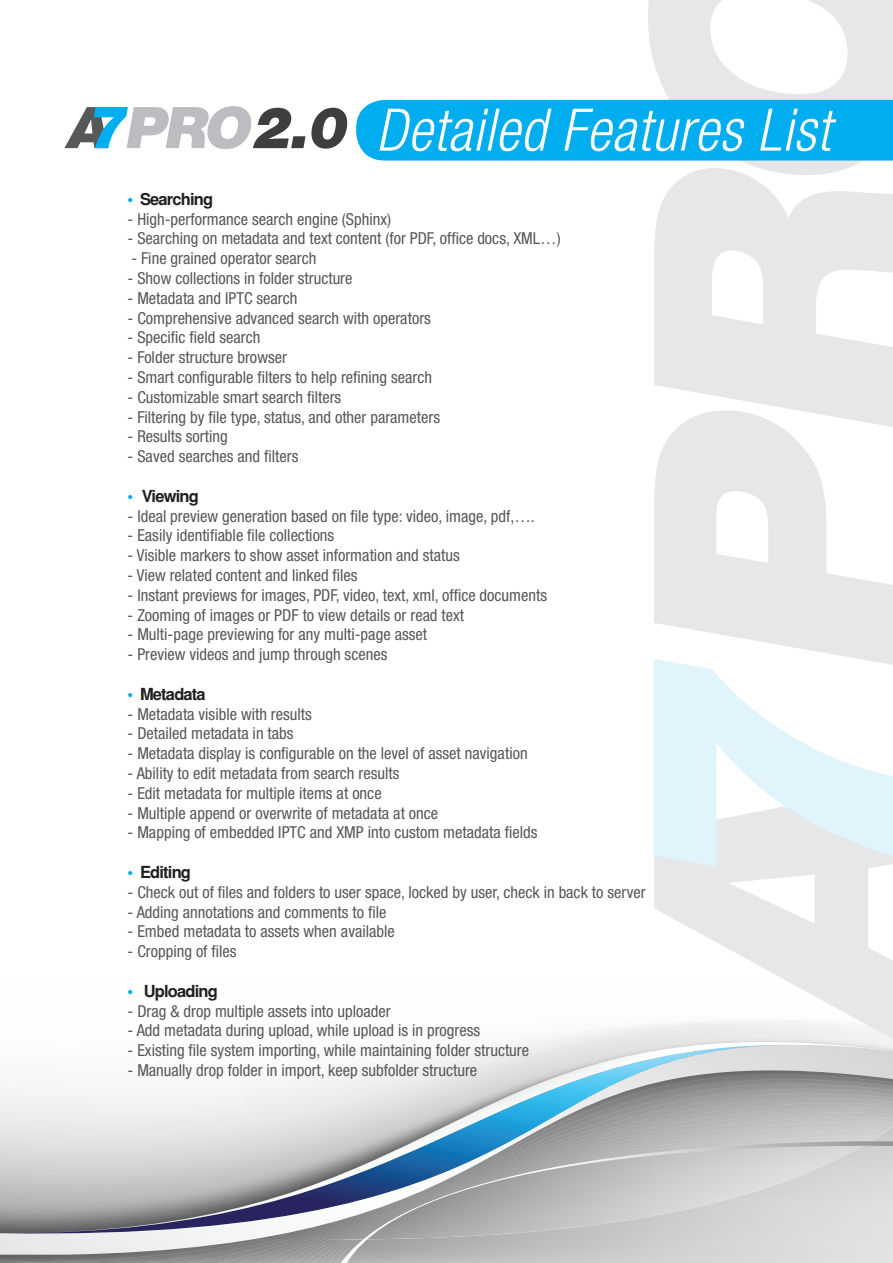
<style>
.page{position:relative;width:893px;height:1263px;background:#fff}
.page>*{position:absolute;margin:0;border:0;box-sizing:border-box;transform-origin:0 0}
.t1{font:italic 300 condensed 58.65px "Helvetica Neue";letter-spacing:.015em;color:#fff}
.t2{font:italic 900 57px "Helvetica";color:#bcbdc0}
.t3{font:condensed 16.5px "Helvetica Neue";color:#57585a}
.t4{font:700 16.5px "Helvetica";letter-spacing:-.05em;color:#231f20}
.t5{font:700 16.5px "Helvetica";color:#00aeef}
.s1{font-size:58.65px;color:#00aeef}
.s2{color:#57585a}
.s3{color:#3e3e3f}
.s4{color:#00aeef}
</style>
<div class="page">
<svg style="left:512px;top:1025px;width:381px;height:20px"></svg>
<svg style="left:374px;top:1045px;width:519px;height:25px"></svg>
<svg style="left:0;top:1070px;width:893px;height:184px"></svg>
<svg style="left:274px;top:1108px;width:619px;height:155px;background:#b0b8be"></svg>
<svg style="left:286px;top:1112px;width:607px;height:151px;background:#adb6bd"></svg>
<svg style="left:306px;top:1122px;width:587px;height:141px;background:#a9b4bb"></svg>
<svg style="left:315px;top:1127px;width:578px;height:136px;background:#a5b0b9"></svg>
<svg style="left:341px;top:1141px;width:552px;height:122px;background:#b9bec2"></svg>
<svg style="left:648px;top:0;width:245px;height:659px;fill:#e6e7e9"></svg>
<svg style="left:654px;top:866px;width:239px;height:173px;fill:#e6e7e9"></svg>
<svg style="left:653px;top:659px;width:240px;height:207px;fill:#e6f4fc"></svg>
<div style="left:356px;top:100px;width:537px;height:61px;background:#00aeef"></div>
<p class="t2" style="left:64px;top:90px;width:283px"><span class="s1">7</span><span class="s2">A</span> PRO<span class="s3">2.0</span></p>
<p class="t4" style="left:128px;top:189px;width:87px"><span class="s4">•</span> Searching</p>
<p class="t1" style="left:376px;top:96px;width:455px">Detailed Features List</p>
<p class="t3" style="left:128px;top:209px;width:265px">- High-performance search engine (Sphinx(</p>
<p class="t3" style="left:128px;top:229px;width:435px">- Searching on metadata and text content (for PDF, office docs, XML...(</p>
<p class="t3" style="left:132px;top:249px;width:186px">- Fine grained operator search</p>
<p class="t3" style="left:128px;top:269px;width:226px">- Show collections in folder structure</p>
<p class="t3" style="left:128px;top:288px;width:171px">- Metadata and IPTC search</p>
<p class="t3" style="left:128px;top:308px;width:305px">- Comprehensive advanced search with operators</p>
<p class="t3" style="left:128px;top:328px;width:134px">- Specific field search</p>
<p class="t3" style="left:128px;top:348px;width:161px">- Folder structure browser</p>
<p class="t3" style="left:128px;top:368px;width:306px">- Smart configurable filters to help refining search</p>
<p class="t3" style="left:128px;top:387px;width:215px">- Customizable smart search filters</p>
<p class="t3" style="left:128px;top:407px;width:314px">- Filtering by file type, status, and other parameters</p>
<p class="t3" style="left:128px;top:427px;width:102px">- Results sorting</p>
<p class="t3" style="left:128px;top:447px;width:172px">- Saved searches and filters</p>
<p class="t4" style="left:142px;top:486px;width:59px">Viewing</p>
<p class="t5" style="left:128px;top:486px;width:7px">•</p>
<p class="t3" style="left:128px;top:506px;width:409px">- Ideal preview generation based on file type: video, image, pdf . . ., .</p>
<p class="t3" style="left:128px;top:526px;width:208px">- Easily identifiable file collections</p>
<p class="t3" style="left:128px;top:546px;width:334px">- Visible markers to show asset information and status</p>
<p class="t3" style="left:128px;top:566px;width:232px">- View related content and linked files</p>
<p class="t3" style="left:128px;top:585px;width:421px">- Instant previews for images, PDF, video, text, xml, office documents</p>
<p class="t3" style="left:128px;top:605px;width:338px">- Zooming of images or PDF to view details or read text</p>
<p class="t3" style="left:128px;top:625px;width:301px">- Multi-page previewing for any multi-page asset</p>
<p class="t3" style="left:128px;top:645px;width:261px">- Preview videos and jump through scenes</p>
<p class="t4" style="left:128px;top:684px;width:80px"><span class="s4">•</span> Metadata</p>
<p class="t3" style="left:128px;top:704px;width:186px">- Metadata visible with results</p>
<p class="t3" style="left:128px;top:724px;width:167px">- Detailed metadata in tabs</p>
<p class="t3" style="left:128px;top:744px;width:402px">- Metadata display is configurable on the level of asset navigation</p>
<p class="t3" style="left:128px;top:764px;width:273px">- Ability to edit metadata from search results</p>
<p class="t3" style="left:128px;top:783px;width:256px">- Edit metadata for multiple items at once</p>
<p class="t3" style="left:128px;top:803px;width:312px">- Multiple append or overwrite of metadata at once</p>
<p class="t3" style="left:128px;top:823px;width:411px">- Mapping of embedded IPTC and XMP into custom metadata fields</p>
<p class="t4" style="left:128px;top:862px;width:65px"><span class="s4">•</span> Editing</p>
<p class="t3" style="left:128px;top:882px;width:520px">- Check out of files and folders to user space, locked by user, check in back to server</p>
<p class="t3" style="left:128px;top:902px;width:260px">- Adding annotations and comments to file</p>
<p class="t3" style="left:128px;top:922px;width:269px">- Embed metadata to assets when available</p>
<p class="t3" style="left:128px;top:942px;width:111px">- Cropping of files</p>
<p class="t4" style="left:144px;top:981px;width:76px">Uploading</p>
<p class="t5" style="left:128px;top:981px;width:7px">•</p>
<p class="t3" style="left:128px;top:1001px;width:265px">- Drag &amp; drop multiple assets into uploader</p>
<p class="t3" style="left:128px;top:1021px;width:354px">- Add metadata during upload, while upload is in progress</p>
<p class="t3" style="left:128px;top:1041px;width:403px">- Existing file system importing, while maintaining folder structure</p>
<p class="t3" style="left:128px;top:1061px;width:351px">- Manually drop folder in import, keep subfolder structure</p>
</div>
